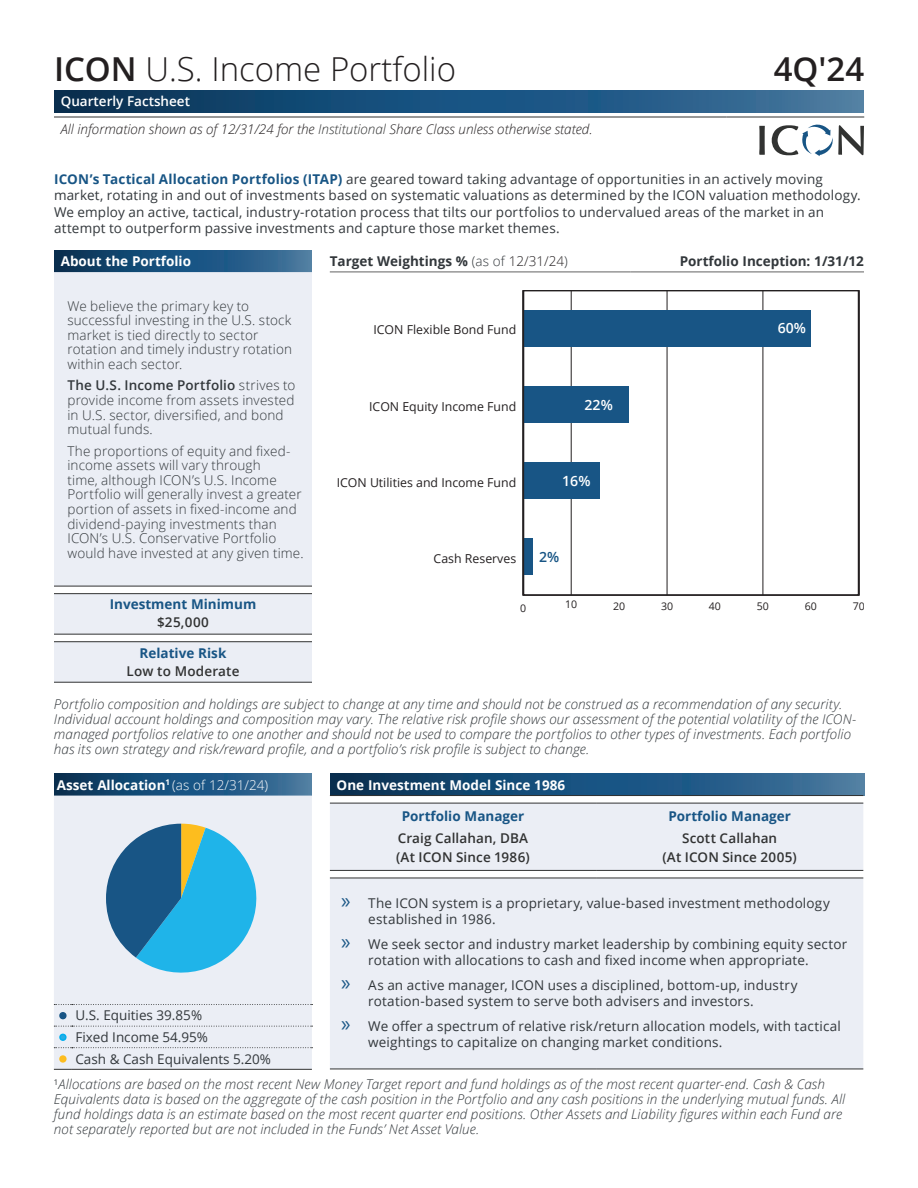
<style>
.page{position:relative;width:918px;height:1188px;background:#fff}
.page>*{position:absolute;margin:0;border:0;box-sizing:border-box;transform-origin:0 0}
.t1{font:300 33px "Open Sans";color:#231f20}
.t2{font:600 33px "Open Sans";color:#231f20}
.t3{font:600 14.1px "Open Sans";color:#fff}
.t4{font:600 14.1px "Open Sans";color:#185585}
.t5{font:italic 300 13.5px/15px "Open Sans";letter-spacing:.005em;color:#32373b}
.t6{font:13.5px/16.2px "Open Sans";letter-spacing:.01em;color:#32373b}
.t7{font:300 13.5px/14.5px "Open Sans";letter-spacing:.01em;color:#32373b}
.t8{font:italic 300 13.5px/28px "Open Sans";color:#231f20}
.t9{font:600 13.5px/18.8px "Open Sans";letter-spacing:.01em;color:#313232}
.t10{font:700 13.5px "Open Sans";color:#fff}
.t11{font:700 13.5px "Open Sans";color:#185585}
.t12{font:700 13.5px "Open Sans";color:#32373b}
.t13{font:12.3px "Open Sans";color:#231f20}
.t14{font:10.5px "Open Sans";color:#231f20}
.s1{font-weight:600}
.s2{font-weight:600;font-style:normal;color:#fff}
.s3{color:#313232}
.s4{font-weight:700;color:#185585}
.s5{font-weight:300}
.s6{font-weight:300;color:#231f20}
.s7{font-family:"Myriad Pro";font-size:22.5px;color:#185585}
.s8{font-family:"Arial";color:#185585}
.s9{font-family:"Arial";color:#27ade3}
.s10{font-family:"Arial";font-weight:400;font-style:normal;color:#fdbd1f}
.s11{font-weight:400;font-style:normal}
</style>
<div class="page">
<svg style="left:330px;top:774px;width:534px;height:22px;background:#1e527c"></svg>
<svg style="left:54px;top:774px;width:258px;height:22px;background:#22557e"></svg>
<svg style="left:54px;top:250px;width:258px;height:22px;background:#1e527c"></svg>
<div style="left:54px;top:272px;width:258px;height:410px;background:#ebeef5"></div>
<hr style="left:54px;top:586px;width:258px;height:1px;background:#313232">
<hr style="left:54px;top:593px;width:258px;height:1px;background:#313232">
<hr style="left:54px;top:634px;width:258px;height:1px;background:#313232">
<hr style="left:54px;top:641px;width:258px;height:1px;background:#313232">
<hr style="left:54px;top:682px;width:258px;height:1px;background:#313232">
<svg style="left:54px;top:90px;width:810px;height:22px;background:#1e527c"></svg>
<div style="left:54px;top:796px;width:258px;height:273px;background:#ebeef5"></div>
<svg style="left:54px;top:1004px;width:259px;height:1px"></svg>
<svg style="left:54px;top:1026px;width:259px;height:1px"></svg>
<svg style="left:54px;top:1047px;width:259px;height:1px"></svg>
<svg style="left:54px;top:1069px;width:18px;height:1px"></svg>
<hr style="left:72px;top:1069px;width:240px;height:1px;background:#313232">
<svg style="left:106px;top:824px;width:154px;height:152px;background:#58a6c6"></svg>
<hr style="left:330px;top:272px;width:301px;height:1px;background:#626362">
<hr style="left:631px;top:272px;width:233px;height:1px;background:#626362">
<svg style="left:522px;top:291px;width:338px;height:305px"></svg>
<svg style="left:759px;top:126px;width:6px;height:29px"></svg>
<svg style="left:772px;top:125px;width:92px;height:31px"></svg>
<div style="left:330px;top:804px;width:533px;height:265px;background:#ebeef5"></div>
<hr style="left:330px;top:795px;width:266px;height:1px;background:#313232">
<hr style="left:596px;top:795px;width:267px;height:1px;background:#313232">
<hr style="left:330px;top:803px;width:266px;height:1px;background:#313232">
<hr style="left:596px;top:803px;width:267px;height:1px;background:#313232">
<hr style="left:330px;top:870px;width:266px;height:1px;background:#313232">
<hr style="left:596px;top:870px;width:267px;height:1px;background:#313232">
<hr style="left:330px;top:878px;width:266px;height:1px;background:#313232">
<hr style="left:596px;top:878px;width:267px;height:1px;background:#313232">
<hr style="left:330px;top:1069px;width:266px;height:1px;background:#313232">
<hr style="left:596px;top:1069px;width:267px;height:1px;background:#313232">
<hr style="left:54px;top:117px;width:673px;height:1px;background:#313232">
<hr style="left:727px;top:117px;width:137px;height:1px;background:#313232">
<h1 class="t1" style="left:54px;top:46px;width:404px"><span class="s1">ICON</span> U.S. Income Portfolio</h1>
<h1 class="t2" style="left:774px;top:46px;width:92px">4Q'24</h1>
<p class="t8" style="left:61px;top:87px;width:533px"><span class="s2">Quarterly Factsheet<br></span>All information shown as of 12/31/24 for the <span class="s3">Institutional</span> Share Class unless otherwise stated.</p>
<p class="t6" style="left:54px;top:171px;width:808px"><span class="s4">ICON’s Tactical Allocation Portfolios (ITAP)</span> are geared toward taking advantage of opportunities in an actively moving market, rotating in and out of investments based on systematic valuations as determined by the ICON valuation methodology.<br>We employ an active, tactical, industry-rotation process that tilts our portfolios to undervalued areas of the market in an attempt to outperform passive investments and capture those market themes.</p>
<p class="t10" style="left:61px;top:252px;width:132px">About the Portfolio</p>
<p class="t7" style="left:68px;top:298px;width:226px">We believe the primary key to successful investing in the U.S. stock market is tied directly to sector rotation and timely industry rotation within each sector.</p>
<p class="t7" style="left:68px;top:378px;width:230px"><span class="s1">The U.S. Income Portfolio</span> strives to provide income from assets invested in U.S. sector, diversified, and bond mutual funds.</p>
<p class="t7" style="left:68px;top:443px;width:238px">The proportions of equity and fixed&shy;income assets will vary through<br>time, although ICON’s U.S. Income Portfolio will generally invest a greater portion of assets in fixed-income and dividend-paying investments than ICON’s U.S. Conservative Portfolio would have invested at any given time.</p>
<p class="t11" style="left:110px;top:594px;width:148px">Investment Minimum</p>
<p class="t9" style="left:157px;top:612px;width:53px">$25,000</p>
<p class="t11" style="left:140px;top:644px;width:88px">Relative Risk</p>
<p class="t9" style="left:127px;top:662px;width:114px">Low to Moderate</p>
<p class="t12" style="left:330px;top:252px;width:240px">Target Weightings % <span class="s5">(as of</span> <span class="s6">12/31/24</span><span class="s5">)</span></p>
<p class="t12" style="left:680px;top:252px;width:186px">Portfolio Inception: 1/31/12</p>
<p class="t13" style="left:373px;top:322px;width:144px">ICON Flexible Bond Fund</p>
<p class="t3" style="left:778px;top:318px;width:30px">60%</p>
<p class="t13" style="left:369px;top:398px;width:149px">ICON Equity Income Fund</p>
<p class="t13" style="left:337px;top:474px;width:181px">ICON Utilities and Income Fund</p>
<p class="t3" style="left:585px;top:395px;width:30px">22%</p>
<p class="t3" style="left:562px;top:471px;width:30px">16%</p>
<p class="t13" style="left:434px;top:550px;width:84px">Cash Reserves</p>
<p class="t4" style="left:539px;top:547px;width:22px">2%</p>
<p class="t14" style="left:520px;top:601px;width:8px">0</p>
<p class="t14" style="left:565px;top:597px;width:14px">10</p>
<p class="t14" style="left:613px;top:599px;width:14px">20</p>
<p class="t14" style="left:661px;top:599px;width:14px">30</p>
<p class="t14" style="left:709px;top:599px;width:14px">40</p>
<p class="t14" style="left:757px;top:599px;width:14px">50</p>
<p class="t14" style="left:805px;top:599px;width:14px">60</p>
<p class="t14" style="left:853px;top:599px;width:14px">70</p>
<p class="t5" style="left:54px;top:696px;width:804px">Portfolio composition and holdings are subject to change at any time and should not be construed as a recommendation of any security.<br>Individual account holdings and composition may vary. The relative risk profile shows our assessment of the potential volatility of the ICON&shy;managed portfolios relative to one another and should not be used to compare the portfolios to other types of investments. Each portfolio has its own strategy and risk/reward profile, and a portfolio’s risk profile is subject to change.</p>
<p class="t10" style="left:337px;top:775px;width:230px">One Investment Model Since 1986</p>
<p class="t11" style="left:402px;top:807px;width:124px">Portfolio Manager</p>
<p class="t9" style="left:396px;top:829px;width:135px">Craig Callahan, DBA (At ICON Since 1986)</p>
<p class="t10" style="left:57px;top:776px;width:213px">Asset Allocation<sup>1</sup> <span class="s5">(as of 12/31/24)</span></p>
<p class="t11" style="left:668px;top:807px;width:124px">Portfolio Manager</p>
<p class="t9" style="left:662px;top:829px;width:136px;text-align:center">Scott Callahan<br>(At ICON Since 2005)</p>
<p class="t6" style="left:368px;top:894px;width:463px;text-indent:-27px"><span class="s7">»</span> The ICON system is a proprietary, value-based investment methodology established in 1986.</p>
<p class="t6" style="left:368px;top:936px;width:480px;text-indent:-27px"><span class="s7">»</span> We seek sector and industry market leadership by combining equity sector rotation with allocations to cash and fixed income when appropriate.</p>
<p class="t6" style="left:368px;top:977px;width:431px;text-indent:-27px"><span class="s7">»</span> As an active manager, ICON uses a disciplined, bottom-up, industry rotation-based system to serve both advisers and investors.</p>
<p class="t6" style="left:368px;top:1018px;width:474px;text-indent:-27px"><span class="s7">»</span> We offer a spectrum of relative risk/return allocation models, with tactical weightings to capitalize on changing market conditions.</p>
<p class="t6" style="left:59px;top:1007px;width:145px"><span class="s8">●</span> U.S. Equities 39.85%</p>
<p class="t6" style="left:59px;top:1029px;width:151px"><span class="s9">●</span> Fixed Income 54.95%</p>
<p class="t5" style="left:54px;top:1046px;width:773px;line-height:25.2px;text-indent:5px"><span class="s10">●</span> <span class="s11">Cash &amp; Cash Equivalents 5.20%<br></span><sup>1</sup>Allocations are based on the most recent New Money Target report and fund holdings as of the most recent quarter-end. Cash &amp; Cash</p>
<p class="t5" style="left:54px;top:1091px;width:793px">Equivalents data is based on the aggregate of the cash position in the Portfolio and any cash positions in the underlying mutual funds. All fund holdings data is an estimate based on the most recent quarter end positions. Other Assets and Liability figures within each Fund are not separately reported but are not included in the Funds’ Net Asset Value.</p>
</div>
